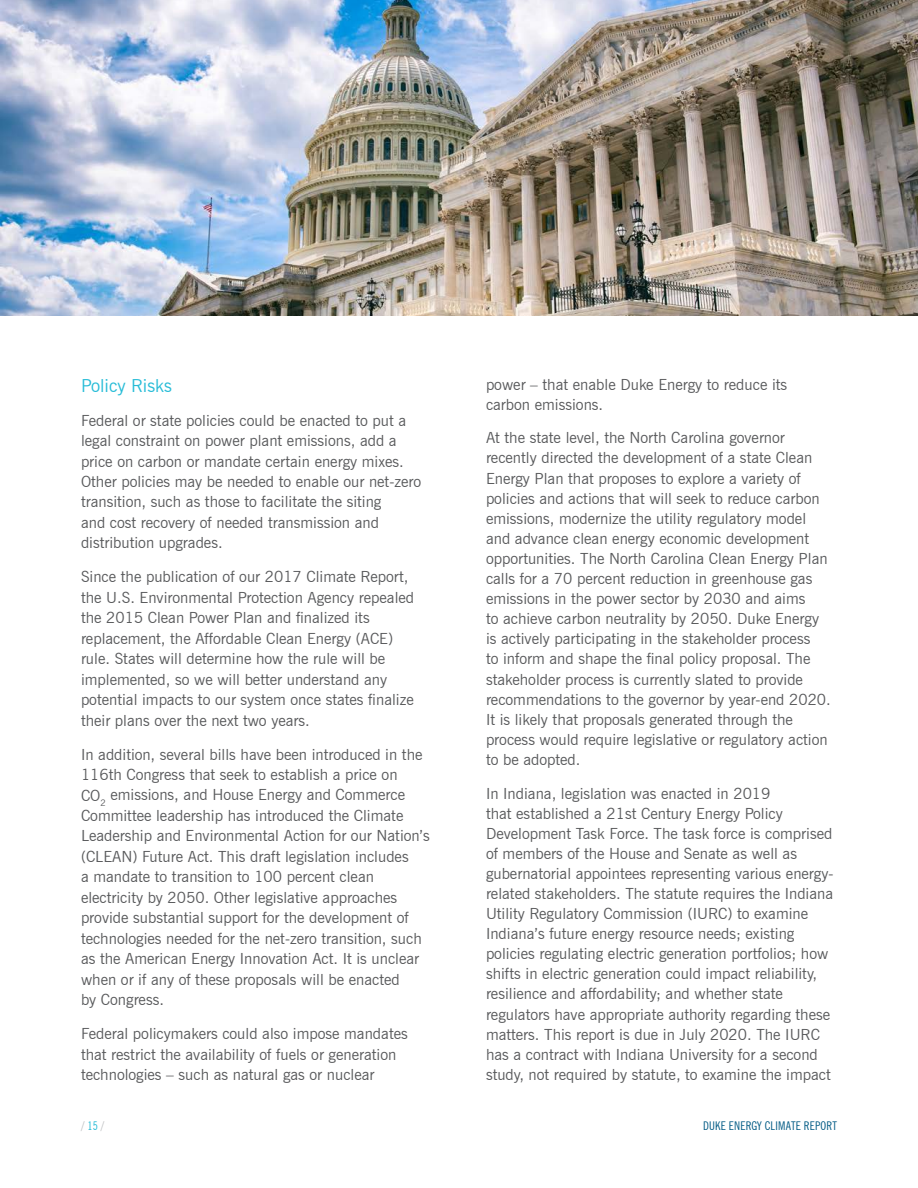
<style>
.page{position:relative;width:918px;height:1188px;background:#fff}
.page>*{position:absolute;margin:0;border:0;box-sizing:border-box;transform-origin:0 0}
.t1{font:18px "News Gothic BT";color:#27bcd7}
.t2{font:15.3px/20.1px "News Gothic BT";color:#58595b}
.t3{font:condensed 12px "News Gothic BT";letter-spacing:.02em;color:#005a84}
.t4{font:condensed 12px "News Gothic BT";color:#bcbec0}
.s1{color:#27bcd7}
</style>
<div class="page">
<img style="left:0;top:0;width:918px;height:316px">
<p class="t1" style="left:81px;top:374px;width:92px">Policy Risks</p>
<p class="t2" style="left:81px;top:410px;width:342px">Federal or state policies could be enacted to put a legal constraint on power plant emissions, add a price on carbon or mandate certain energy mixes.<br>Other policies may be needed to enable our net-zero transition, such as those to facilitate the siting<br>and cost recovery of needed transmission and distribution upgrades.</p>
<p class="t2" style="left:81px;top:567px;width:335px">Since the publication of our 2017 Climate Report, the U.S. Environmental Protection Agency repealed the 2015 Clean Power Plan and finalized its replacement, the Affordable Clean Energy (ACE) rule. States will determine how the rule will be implemented, so we will better understand any potential impacts to our system once states finalize their plans over the next two years.</p>
<p class="t2" style="left:81px;top:744px;width:350px">In addition, several bills have been introduced in the 116th Congress that seek to establish a price on<br>CO<sub>2</sub> emissions, and House Energy and Commerce Committee leadership has introduced the Climate Leadership and Environmental Action for our Nation’s (CLEAN) Future Act. This draft legislation includes<br>a mandate to transition to 100 percent clean electricity by 2050. Other legislative approaches provide substantial support for the development of technologies needed for the net-zero transition, such as the American Energy Innovation Act. It is unclear when or if any of these proposals will be enacted<br>by Congress.</p>
<p class="t2" style="left:81px;top:1023px;width:328px">Federal policymakers could also impose mandates that restrict the availability of fuels or generation technologies – such as natural gas or nuclear</p>
<p class="t2" style="left:486px;top:374px;width:303px">power – that enable Duke Energy to reduce its carbon emissions.</p>
<p class="t2" style="left:486px;top:428px;width:346px">At the state level, the North Carolina governor recently directed the development of a state Clean Energy Plan that proposes to explore a variety of policies and actions that will seek to reduce carbon emissions, modernize the utility regulatory model and advance clean energy economic development opportunities. The North Carolina Clean Energy Plan calls for a 70 percent reduction in greenhouse gas emissions in the power sector by 2030 and aims<br>to achieve carbon neutrality by 2050. Duke Energy is actively participating in the stakeholder process<br>to inform and shape the final policy proposal. The stakeholder process is currently slated to provide recommendations to the governor by year-end 2020.<br>It is likely that proposals generated through the process would require legislative or regulatory action to be adopted.</p>
<p class="t2" style="left:486px;top:783px;width:349px">In Indiana, legislation was enacted in 2019<br>that established a 21st Century Energy Policy Development Task Force. The task force is comprised of members of the House and Senate as well as gubernatorial appointees representing various energy&shy;related stakeholders. The statute requires the Indiana Utility Regulatory Commission (IURC) to examine Indiana’s future energy resource needs; existing policies regulating electric generation portfolios; how shifts in electric generation could impact reliability, resilience and affordability; and whether state regulators have appropriate authority regarding these matters. This report is due in July 2020. The IURC has a contract with Indiana University for a second study, not required by statute, to examine the impact</p>
<p class="t4" style="left:81px;top:1118px;width:25px">/ <span class="s1">15</span> /</p>
<p class="t3" style="left:703px;top:1118px;width:135px">DUKE ENERGY CLIMATE REPORT</p>
</div>
